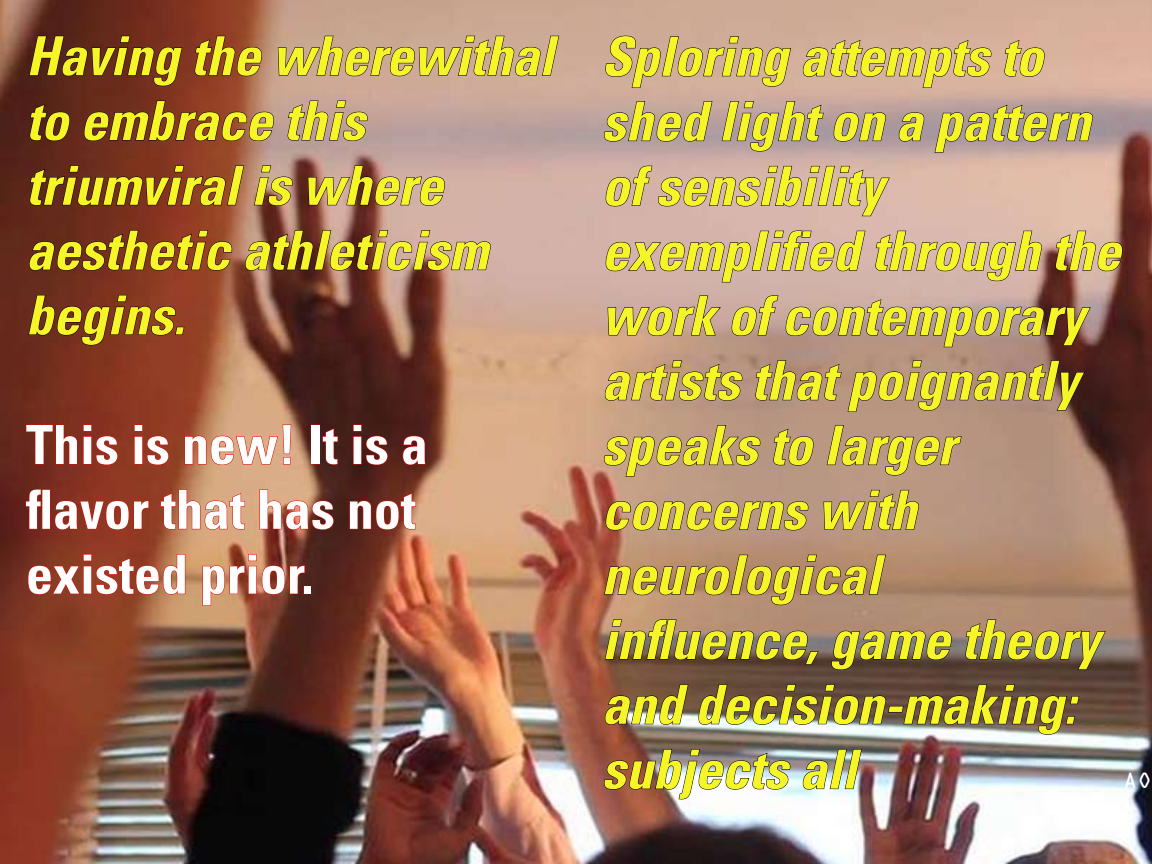
<style>
.page{position:relative;width:1152px;height:864px;background:#fff}
.page>*{position:absolute;margin:0;border:0;box-sizing:border-box;transform-origin:0 0}
.t1{font:italic 700 condensed 54px/64.8px "Univers";color:#f5f528}
.t2{font:italic 700 condensed 54px/64.8px "Univers";color:#f5f527}
.t3{font:700 condensed 54px/64.8px "Univers";color:#fff}
.t4{font:20px "OCRA Std";color:#fff}
</style>
<div class="page">
<img style="left:0;top:0;width:1152px;height:864px">
<svg style="left:605px;top:35px;width:187px;height:54px"></svg>
<svg style="left:801px;top:39px;width:191px;height:50px"></svg>
<svg style="left:1003px;top:39px;width:43px;height:38px"></svg>
<svg style="left:603px;top:101px;width:110px;height:41px"></svg>
<svg style="left:721px;top:100px;width:103px;height:52px"></svg>
<svg style="left:832px;top:112px;width:55px;height:30px"></svg>
<svg style="left:897px;top:112px;width:28px;height:30px"></svg>
<svg style="left:934px;top:104px;width:160px;height:49px"></svg>
<svg style="left:604px;top:165px;width:287px;height:52px"></svg>
<svg style="left:604px;top:230px;width:262px;height:53px"></svg>
<svg style="left:874px;top:230px;width:169px;height:52px"></svg>
<svg style="left:1054px;top:230px;width:69px;height:42px"></svg>
<svg style="left:607px;top:295px;width:115px;height:42px"></svg>
<svg style="left:730px;top:295px;width:362px;height:53px"></svg>
<svg style="left:603px;top:360px;width:140px;height:41px"></svg>
<svg style="left:754px;top:360px;width:332px;height:53px"></svg>
<svg style="left:603px;top:425px;width:158px;height:52px"></svg>
<svg style="left:772px;top:428px;width:43px;height:38px"></svg>
<svg style="left:826px;top:424px;width:136px;height:52px"></svg>
<svg style="left:604px;top:501px;width:205px;height:30px"></svg>
<svg style="left:823px;top:489px;width:97px;height:42px"></svg>
<svg style="left:604px;top:554px;width:283px;height:52px"></svg>
<svg style="left:604px;top:619px;width:216px;height:47px"></svg>
<svg style="left:831px;top:630px;width:121px;height:40px"></svg>
<svg style="left:964px;top:619px;width:143px;height:52px"></svg>
<svg style="left:603px;top:684px;width:86px;height:41px"></svg>
<svg style="left:697px;top:684px;width:383px;height:51px"></svg>
<img style="left:603px;top:748px;width:188px;height:52px">
<svg style="left:801px;top:748px;width:61px;height:42px"></svg>
<svg style="left:28px;top:35px;width:155px;height:52px"></svg>
<svg style="left:194px;top:35px;width:69px;height:42px"></svg>
<svg style="left:277px;top:35px;width:283px;height:42px"></svg>
<svg style="left:29px;top:103px;width:42px;height:39px"></svg>
<svg style="left:82px;top:100px;width:193px;height:42px"></svg>
<svg style="left:287px;top:100px;width:82px;height:42px"></svg>
<svg style="left:29px;top:165px;width:216px;height:41px"></svg>
<svg style="left:253px;top:165px;width:40px;height:41px"></svg>
<svg style="left:307px;top:165px;width:139px;height:41px"></svg>
<svg style="left:28px;top:229px;width:205px;height:42px"></svg>
<svg style="left:244px;top:229px;width:248px;height:42px"></svg>
<svg style="left:28px;top:294px;width:157px;height:52px"></svg>
<svg style="left:25px;top:424px;width:93px;height:42px"></svg>
<svg style="left:134px;top:424px;width:35px;height:42px"></svg>
<svg style="left:184px;top:424px;width:108px;height:42px"></svg>
<div style="left:311px;top:425px;width:9px;height:40px;border:1px solid #e50900"></div>
<svg style="left:322px;top:427px;width:17px;height:38px"></svg>
<svg style="left:353px;top:424px;width:35px;height:42px"></svg>
<svg style="left:402px;top:435px;width:24px;height:31px"></svg>
<svg style="left:25px;top:489px;width:124px;height:41px"></svg>
<svg style="left:160px;top:489px;width:86px;height:41px"></svg>
<img style="left:259px;top:489px;width:75px;height:41px">
<svg style="left:349px;top:492px;width:67px;height:38px"></svg>
<svg style="left:27px;top:554px;width:159px;height:41px"></svg>
<svg style="left:202px;top:554px;width:103px;height:52px"></svg>
<div style="left:303px;top:586px;width:8px;height:8px;border:1px solid #e50900"></div>
<p class="t2" style="left:26px;top:23px;width:530px">Having the wherewithal to embrace this triumviral is where aesthetic athleticism begins.</p>
<p class="t3" style="left:26px;top:412px;width:403px">This is new! It is a flavor that has not existed prior.</p>
<p class="t1" style="left:602px;top:23px;width:520px">Sploring attempts to shed light on a pattern of sensibility exemplified through the work of contemporary artists that poignantly speaks to larger concerns with neurological<br>influence, game theory and decision-making: subjects all</p>
<p class="t4" style="left:1123px;top:772px;width:30px">AO</p>
</div>
